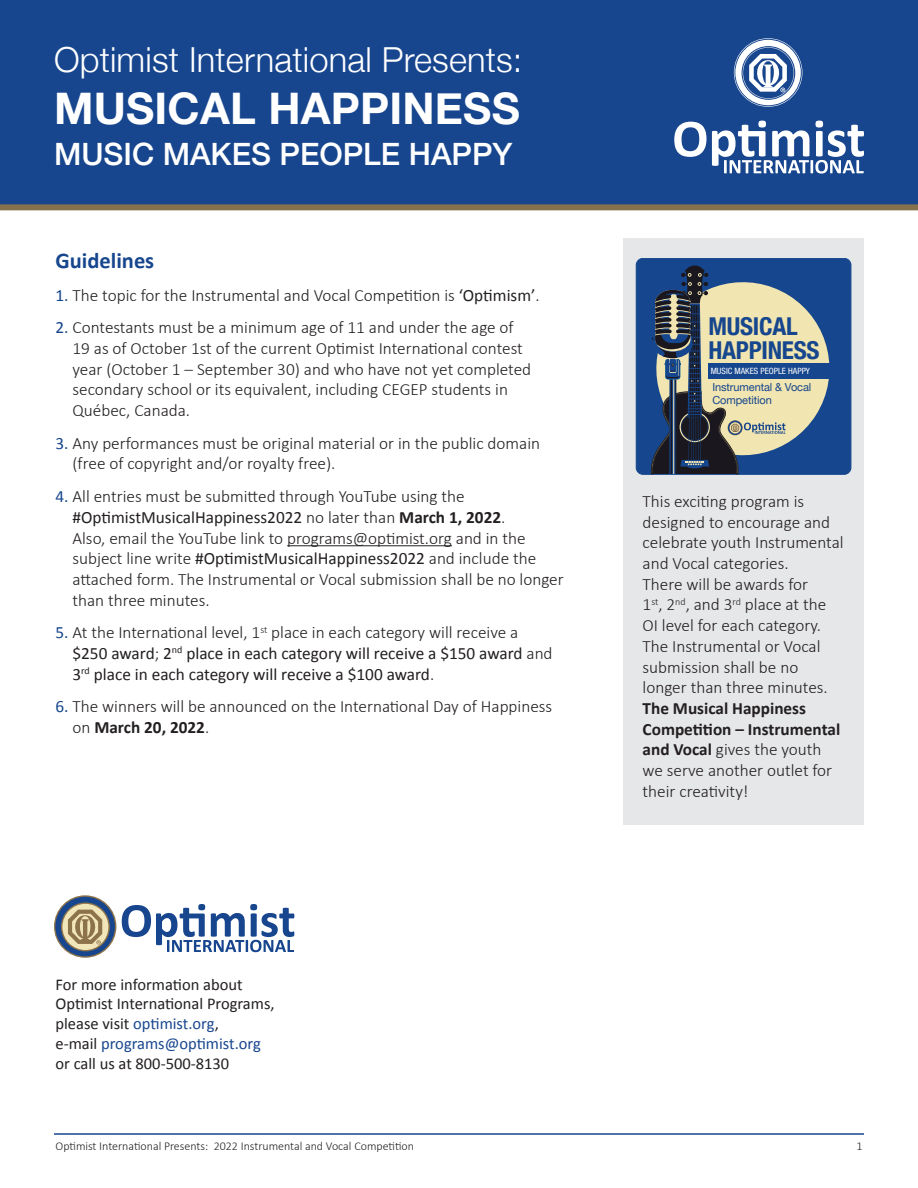
<style>
.page{position:relative;width:918px;height:1188px;background:#fff}
.page>*{position:absolute;margin:0;border:0;box-sizing:border-box;transform-origin:0 0}
.t1{font:700 43.5px "Helvetica Neue";letter-spacing:.005em;color:#fff}
.t2{font:300 34.5px "Helvetica Neue";letter-spacing:.005em;color:#fff}
.t3{font:500 30.75px "Helvetica Neue";color:#fff}
.t4{font:700 condensed 24.6px/23.4px "Helvetica Neue";letter-spacing:-.01em;color:#16468d}
.t5{font:700 22.5px "Calibri";color:#16468d}
.t6{font:300 17.25px/20.7px "Calibri";color:#231f20}
.t7{font:17.25px/20.7px "Calibri";color:#231f20}
.t8{font:16.5px/19.8px "Calibri";color:#231f20}
.t9{font:300 12px "Calibri";color:#231f20}
.t10{font:11.1px/13.2px "Helvetica Neue";letter-spacing:-.01em;color:#16468d}
.t11{font:condensed 8.7px "Helvetica Neue LT Std";color:#fff}
.s1{font-weight:400;color:#16468d}
.s2{font-weight:400}
.s3{font-weight:700}
.s4{color:#16468d}
.s5{font-weight:300}
.s6{color:#17468e}
</style>
<div class="page">
<div style="left:623px;top:239px;width:241px;height:586px;background:#e6e7e9"></div>
<div style="left:0;top:0;width:918px;height:210px;background:#17468e"></div>
<svg style="left:674px;top:121px;width:190px;height:53px"></svg>
<svg style="left:734px;top:38px;width:68px;height:69px"></svg>
<hr style="left:287px;top:546px;width:165px;height:1px;background:#231f20">
<hr style="left:54px;top:1133px;width:810px;height:2px;background:#16468d">
<div style="left:0;top:204px;width:918px;height:6px;background:#86714d"></div>
<svg style="left:122px;top:904px;width:172px;height:48px"></svg>
<svg style="left:54px;top:895px;width:62px;height:63px"></svg>
<div style="left:636px;top:258px;width:215px;height:216px;background:#16468d;border-radius:7px"></div>
<div style="left:636px;top:258px;width:215px;height:217px;border:1px solid #16468d;border-radius:7px"></div>
<svg style="left:644px;top:266px;width:198px;height:208px"></svg>
<h2 class="t2" style="left:54px;top:32px;width:470px">Optimist International Presents:</h2>
<h1 class="t1" style="left:54px;top:74px;width:467px">MUSICAL HAPPINESS</h1>
<h3 class="t3" style="left:54px;top:129px;width:460px">MUSIC MAKES PEOPLE HAPPY</h3>
<h3 class="t5" style="left:56px;top:246px;width:100px">Guidelines</h3>
<p class="t6" style="left:56px;top:284px;width:486px"><span class="s1">1.</span> The topic for the Instrumental and Vocal Competition is <span class="s2">‘Optimism’</span>.</p>
<p class="t6" style="left:72px;top:317px;width:460px;text-indent:-17px"><span class="s1">2.</span> Contestants must be a minimum age of 11 and under the age of 19 as of October 1st of the current Optimist International contest year (October 1 – September 30) and who have not yet completed secondary school or its equivalent, including CEGEP students in Québec, Canada.</p>
<p class="t6" style="left:72px;top:433px;width:469px;text-indent:-17px"><span class="s1">3.</span> Any performances must be original material or in the public domain (free of copyright and/or royalty free).</p>
<p class="t6" style="left:72px;top:486px;width:493px;text-indent:-17px"><span class="s1">4.</span> All entries must be submitted through YouTube using the <span class="s2">#OptimistMusicalHappiness2022</span> no later than <span class="s3">March 1, 2022</span>.<br>Also, email the YouTube link to programs@optimist.org and in the subject line write <span class="s2">#OptimistMusicalHappiness2022</span> and include the attached form. The Instrumental or Vocal submission shall be no longer than three minutes.</p>
<p class="t7" style="left:72px;top:622px;width:482px;text-indent:-17px"><span class="s4">5.</span> <span class="s5">At the International level, 1</span><sup>st</sup> <span class="s5">place in each category will receive a </span>$250 award<span class="s5">;</span> 2<sup>nd</sup> place in each category will receive a $150 award <span class="s5">and<br></span>3<sup>rd</sup> place in each category will receive a $100 award<span class="s5">.</span></p>
<p class="t6" style="left:72px;top:696px;width:481px;text-indent:-17px"><span class="s1">6.</span> The winners will be announced on the International Day of Happiness on <span class="s3">March 20, 2022</span>.</p>
<p class="t8" style="left:56px;top:974px;width:221px">For more information about<br>Optimist International Programs, please visit <span class="s6">optimist.org</span>,<br>e-mail <span class="s6">programs@optimist.org </span>or call us at 800-500-8130</p>
<h3 class="t4" style="left:708px;top:313px;width:113px">MUSICAL<br>HAPPINESS</h3>
<p class="t11" style="left:711px;top:366px;width:101px">MUSIC MAKES PEOPLE HAPPY</p>
<p class="t10" style="left:712px;top:381px;width:100px">Instrumental &amp; Vocal<br>Competition</p>
<p class="t6" style="left:643px;top:491px;width:203px">This exciting program is designed to encourage and celebrate youth Instrumental and Vocal categories.<br>There will be awards for<br>1<sup>st</sup>, 2<sup>nd</sup>, and 3<sup>rd</sup> place at the<br>OI level for each category.<br>The Instrumental or Vocal submission shall be no longer than three minutes.</p>
<p class="t6" style="left:643px;top:698px;width:199px"><span class="s3">The Musical Happiness<br>Competition – Instrumental and Vocal</span> gives the youth we serve another outlet for their creativity!</p>
<p class="t9" style="left:56px;top:1139px;width:360px">Optimist International Presents: 2022 Instrumental and Vocal Competition</p>
<p class="t9" style="left:856px;top:1139px;width:8px">1</p>
</div>
